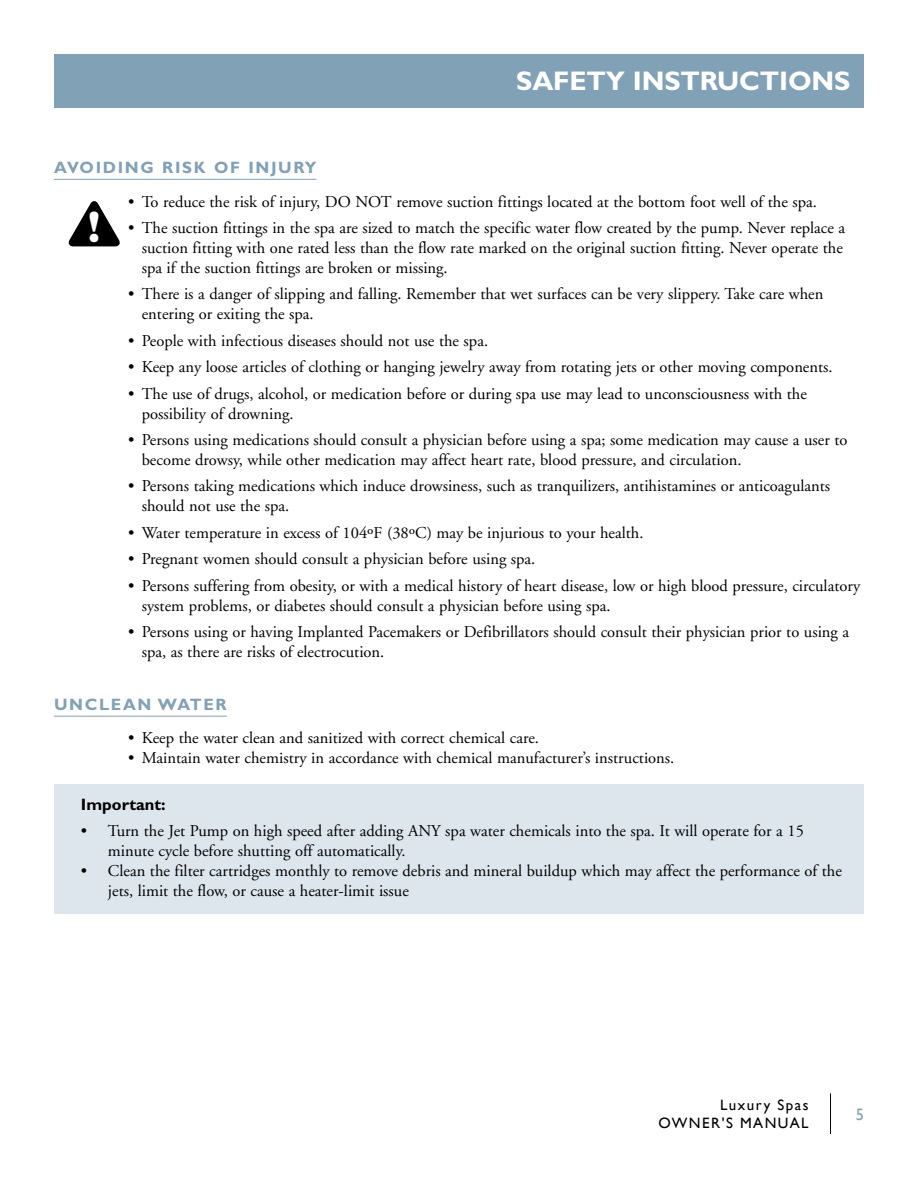
<style>
.page{position:relative;width:918px;height:1188px;background:#fff}
.page>*{position:absolute;margin:0;border:0;box-sizing:border-box;transform-origin:0 0}
.t1{font:900 42px "Optima";color:#000}
.t2{font:900 42px "Optima";color:#fff}
.t3{font:700 27px "Gill Sans";letter-spacing:-.005em;color:#fff}
.t4{font:16.5px/19.8px "Adobe Garamond";color:#000}
.t5{font:16.5px "Adobe Garamond Pro";color:#000}
.t6{font:700 16.5px "Gill Sans";letter-spacing:.1em;color:#80a1b6}
.t7{font:700 16.5px "Gill Sans";color:#000}
.t8{font:16.5px "Gill Sans";color:#80a1b6}
.t9{font:15px/18px "Gill Sans";letter-spacing:.1em;color:#000;text-align:right}
.s1{font-family:"Adobe Garamond Pro"}
</style>
<div class="page">
<hr style="left:830px;top:1094px;width:1px;height:40px;background:#000">
<svg style="left:69px;top:201px;width:51px;height:46px"></svg>
<div style="left:54px;top:784px;width:810px;height:130px;background:#dde6ed"></div>
<hr style="left:54px;top:179px;width:262px;height:1px;background:#80a1b6">
<hr style="left:54px;top:716px;width:173px;height:1px;background:#80a1b6">
<div style="left:54px;top:54px;width:810px;height:54px;background:#80a1b6"></div>
<h2 class="t3" style="left:516px;top:65px;width:336px">SAFETY INSTRUCTIONS</h2>
<h1 class="t1" style="left:85px;top:126px;width:15px">!</h1>
<p class="t6" style="left:54px;top:158px;width:264px">AVOIDING RISK OF INJURY</p>
<p class="t4" style="left:128px;top:192px;width:690px"><span class="s1">•</span> To reduce the risk of injury, DO NOT remove suction fittings located at the bottom foot well of the spa.</p>
<p class="t4" style="left:142px;top:218px;width:705px;text-indent:-13px">• The suction fittings in the spa are sized to match the specific water flow created by the pump. Never replace a suction fitting with one rated less than the flow rate marked on the original suction fitting. Never operate the spa if the suction fittings are broken or missing.</p>
<p class="t4" style="left:142px;top:285px;width:683px;text-indent:-13px">• There is a danger of slipping and falling. Remember that wet surfaces can be very slippery. Take care when entering or exiting the spa.</p>
<p class="t4" style="left:128px;top:331px;width:361px">• People with infectious diseases should not use the spa.</p>
<p class="t4" style="left:128px;top:358px;width:706px">• Keep any loose articles of clothing or hanging jewelry away from rotating jets or other moving components.</p>
<p class="t4" style="left:142px;top:384px;width:667px;text-indent:-13px">• The use of drugs, alcohol, or medication before or during spa use may lead to unconsciousness with the possibility of drowning.</p>
<p class="t4" style="left:142px;top:430px;width:707px;text-indent:-13px">• Persons using medications should consult a physician before using a spa; some medication may cause a user to become drowsy, while other medication may affect heart rate, blood pressure, and circulation.</p>
<p class="t4" style="left:142px;top:477px;width:690px;text-indent:-13px">• Persons taking medications which induce drowsiness, such as tranquilizers, antihistamines or anticoagulants should not use the spa.</p>
<p class="t4" style="left:128px;top:523px;width:517px">• Water temperature in excess of 104ºF (38ºC) may be injurious to your health.</p>
<p class="t4" style="left:128px;top:550px;width:409px">• Pregnant women should consult a physician before using spa.</p>
<p class="t4" style="left:142px;top:576px;width:720px;text-indent:-13px">• Persons suffering from obesity, or with a medical history of heart disease, low or high blood pressure, circulatory system problems, or diabetes should consult a physician before using spa.</p>
<p class="t4" style="left:142px;top:623px;width:709px;text-indent:-13px">• Persons using or having Implanted Pacemakers or Defibrillators should consult their physician prior to using a spa, as there are risks of electrocution.</p>
<p class="t6" style="left:54px;top:695px;width:174px">UNCLEAN WATER</p>
<p class="t5" style="left:128px;top:728px;width:412px">• Keep the water clean and sanitized with correct chemical care.</p>
<p class="t5" style="left:128px;top:748px;width:548px">• Maintain water chemistry in accordance with chemical manufacturer’s instructions.</p>
<p class="t7" style="left:81px;top:794px;width:86px">Important:</p>
<p class="t4" style="left:108px;top:821px;width:697px;text-indent:-27px"><span class="s1">•</span> Turn the Jet Pump on high speed after adding ANY spa water chemicals into the spa. It will operate for a 15 minute cycle before shutting off automatically.</p>
<p class="t4" style="left:108px;top:861px;width:735px;text-indent:-27px">• Clean the filter cartridges monthly to remove debris and mineral buildup which may affect the performance of the jets, limit the flow, or cause a heater-limit issue</p>
<h1 class="t2" style="left:87px;top:202px;width:15px">!</h1>
<p class="t9" style="left:659px;top:1096px;width:152px">Luxury Spas<br>OWNER'S MANUAL</p>
<p class="t8" style="left:856px;top:1105px;width:10px">5</p>
</div>
